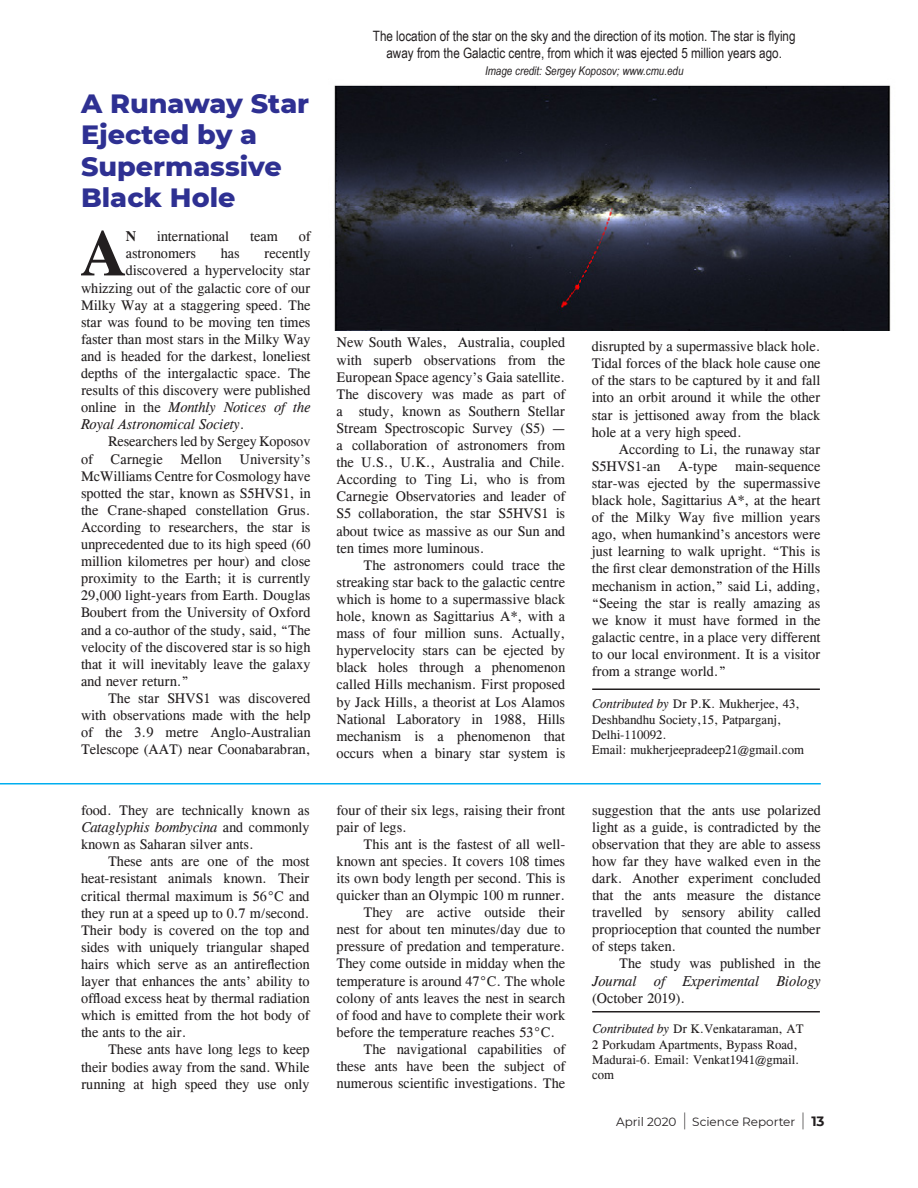
<style>
.page{position:relative;width:918px;height:1188px;background:#fff}
.page>*{position:absolute;margin:0;border:0;box-sizing:border-box;transform-origin:0 0}
.t1{font:700 64.05px "CG Times";color:#231f20}
.t2{font:800 27px/31.5px "Montserrat";color:#2e3092}
.t3{font:14.25px/17.1px "CG Times";color:#231f20;text-align:justify}
.t4{font:14.25px/17.1px "Arial Narrow";color:#231f20;text-align:center}
.t5{font:italic 14.25px "CG Times";color:#231f20}
.t6{font:700 14.25px "CG Times";color:#231f20}
.t7{font:12.75px/15.3px "CG Times";color:#231f20}
.t8{font:italic 12px "Arial Narrow";color:#231f20}
.t9{font:12px "Montserrat";color:#231f20}
.s1{font-style:normal}
.s2{font-style:italic}
.s3{font-size:18px}
.s4{font-weight:700;font-size:13.5px}
</style>
<div class="page">
<img style="left:334px;top:85px;width:557px;height:245px">
<hr style="left:0;top:783px;width:821px;height:1px;background:#00aeef">
<hr style="left:592px;top:688px;width:228px;height:2px;background:#231f20">
<hr style="left:592px;top:1011px;width:228px;height:1px;background:#231f20">
<p class="t2" style="left:81px;top:86px;width:230px">A Runaway Star<br>Ejected by a<br>Supermassive<br>Black Hole</p>
<p class="t1" style="left:80px;top:215px;width:48px">A</p>
<p class="t6" style="left:126px;top:228px;width:12px">N</p>
<p class="t3" style="left:157px;top:228px;width:74px">international</p>
<p class="t3" style="left:250px;top:228px;width:29px">team</p>
<p class="t3" style="left:299px;top:228px;width:13px">of</p>
<p class="t3" style="left:126px;top:245px;width:72px">astronomers</p>
<p class="t3" style="left:221px;top:245px;width:20px">has</p>
<p class="t3" style="left:264px;top:245px;width:48px">recently</p>
<p class="t3" style="left:126px;top:262px;width:186px">discovered a hypervelocity star</p>
<p class="t3" style="left:81px;top:279px;width:231px">whizzing out of the galactic core of our</p>
<p class="t3" style="left:81px;top:296px;width:231px">Milky Way at a staggering speed. The</p>
<p class="t3" style="left:81px;top:313px;width:231px">star was found to be moving ten times</p>
<p class="t3" style="left:81px;top:331px;width:231px">faster than most stars in the Milky Way</p>
<p class="t3" style="left:81px;top:348px;width:231px">and is headed for the darkest, loneliest</p>
<p class="t3" style="left:81px;top:365px;width:231px">depths of the intergalactic space. The</p>
<p class="t3" style="left:81px;top:382px;width:231px">results of this discovery were published</p>
<p class="t5" style="left:81px;top:399px;width:231px"><span class="s1">online in the</span> Monthly Notices of the</p>
<p class="t5" style="left:81px;top:416px;width:165px">Royal Astronomical Society<span class="s1">.</span></p>
<p class="t3" style="left:108px;top:433px;width:204px">Researchers led by Sergey Koposov</p>
<p class="t3" style="left:81px;top:450px;width:13px">of</p>
<p class="t3" style="left:111px;top:450px;width:53px">Carnegie</p>
<p class="t3" style="left:180px;top:450px;width:43px">Mellon</p>
<p class="t3" style="left:81px;top:450px;width:231px;text-indent:159px">University’s McWilliams Centre for Cosmology have spotted the star, known as S5HVS1, in the Crane-shaped constellation Grus.<br>According to researchers, the star is unprecedented due to its high speed (60 million kilometres per hour) and close proximity to the Earth; it is currently 29,000 light-years from Earth. Douglas Boubert from the University of Oxford and a co-author of the study, said, “The velocity of the discovered star is so high that it will inevitably leave the galaxy and never return.”</p>
<p class="t3" style="left:81px;top:690px;width:231px;text-indent:27px">The star SHVS1 was discovered with observations made with the help of the 3.9 metre Anglo-Australian Telescope (AAT) near Coonabarabran,</p>
<p class="t3" style="left:81px;top:802px;width:230px">food. They are technically known as <span class="s2">Cataglyphis bombycina</span> and commonly known as Saharan silver ants.</p>
<p class="t3" style="left:81px;top:853px;width:230px;text-indent:27px">These ants are one of the most heat-resistant animals known. Their critical thermal maximum is 56°C and they run at a speed up to 0.7 m/second.<br>Their body is covered on the top and sides with uniquely triangular shaped hairs which serve as an antireflection layer that enhances the ants’ ability to offload excess heat by thermal radiation which is emitted from the hot body of the ants to the air.</p>
<p class="t3" style="left:81px;top:1041px;width:230px;text-indent:27px">These ants have long legs to keep their bodies away from the sand. While running at high speed they use only</p>
<p class="t4" style="left:373px;top:27px;width:424px">The location of the star on the sky and the direction of its motion. The star is flying away from the Galactic centre, from which it was ejected 5 million years ago.</p>
<p class="t8" style="left:485px;top:63px;width:200px">Image credit: Sergey Koposov; www.cmu.edu</p>
<p class="t3" style="left:337px;top:334px;width:230px">New South Wales, Australia, coupled with superb observations from the European Space agency’s Gaia satellite.<br>The discovery was made as part of a study, known as Southern Stellar Stream Spectroscopic Survey (S5) — a collaboration of astronomers from the U.S., U.K., Australia and Chile.<br>According to Ting Li, who is from Carnegie Observatories and leader of S5 collaboration, the star S5HVS1 is about twice as massive as our Sun and ten times more luminous.</p>
<p class="t3" style="left:337px;top:556px;width:230px;text-indent:27px">The astronomers could trace the streaking star back to the galactic centre which is home to a supermassive black hole, known as Sagittarius A*, with a mass of four million suns. Actually, hypervelocity stars can be ejected by black holes through a phenomenon called Hills mechanism. First proposed by Jack Hills, a theorist at Los Alamos National Laboratory in 1988, Hills mechanism is a phenomenon that occurs when a binary star system is</p>
<p class="t3" style="left:337px;top:801px;width:230px">four of their six legs, raising their front pair of legs.</p>
<p class="t3" style="left:337px;top:835px;width:230px;text-indent:27px">This ant is the fastest of all well&shy;known ant species. It covers 108 times its own body length per second. This is quicker than an Olympic 100 m runner.</p>
<p class="t3" style="left:337px;top:904px;width:230px;text-indent:27px">They are active outside their nest for about ten minutes/day due to pressure of predation and temperature.<br>They come outside in midday when the temperature is around 47°C. The whole colony of ants leaves the nest in search of food and have to complete their work before the temperature reaches 53°C.</p>
<p class="t3" style="left:337px;top:1041px;width:230px;text-indent:27px">The navigational capabilities of these ants have been the subject of numerous scientific investigations. The</p>
<p class="t3" style="left:592px;top:338px;width:230px">disrupted by a supermassive black hole.<br>Tidal forces of the black hole cause one of the stars to be captured by it and fall into an orbit around it while the other star is jettisoned away from the black hole at a very high speed.</p>
<p class="t3" style="left:592px;top:440px;width:230px;text-indent:27px">According to Li, the runaway star<br>S5HVS1-an</p>
<p class="t3" style="left:592px;top:458px;width:230px;text-indent:143px">main-sequence star-was ejected by the supermassive black hole, Sagittarius A*, at the heart of the Milky Way five million years ago, when humankind’s ancestors were just learning to walk upright. “This is the first clear demonstration of the Hills mechanism in action,” said Li, adding, “Seeing the star is really amazing as we know it must have formed in the galactic centre, in a place very different to our local environment. It is a visitor from a strange world.”</p>
<p class="t7" style="left:592px;top:697px;width:214px"><span class="s2">Contributed by</span> Dr P.K. Mukherjee, 43,<br>Deshbandhu Society,15, Patparganj,<br>Delhi-110092.<br>Email: mukherjeepradeep21@gmail.com</p>
<p class="t3" style="left:678px;top:458px;width:41px">A-type</p>
<p class="t3" style="left:592px;top:801px;width:230px">suggestion that the ants use polarized light as a guide, is contradicted by the observation that they are able to assess how far they have walked even in the dark. Another experiment concluded that the ants measure the distance travelled by sensory ability called proprioception that counted the number of steps taken.</p>
<p class="t3" style="left:592px;top:955px;width:230px;text-indent:27px">The study was published in the <span class="s2">Journal of Experimental Biology </span>(October 2019).</p>
<p class="t7" style="left:592px;top:1021px;width:213px"><span class="s2">Contributed by</span> Dr K.Venkataraman, AT<br>2 Porkudam Apartments, Bypass Road,<br>Madurai-6. Email: Venkat1941@gmail. com</p>
<p class="t9" style="left:616px;top:1113px;width:210px">April 2020 <span class="s3">|</span> Science Reporter <span class="s3">|</span> <span class="s4">13</span></p>
</div>
